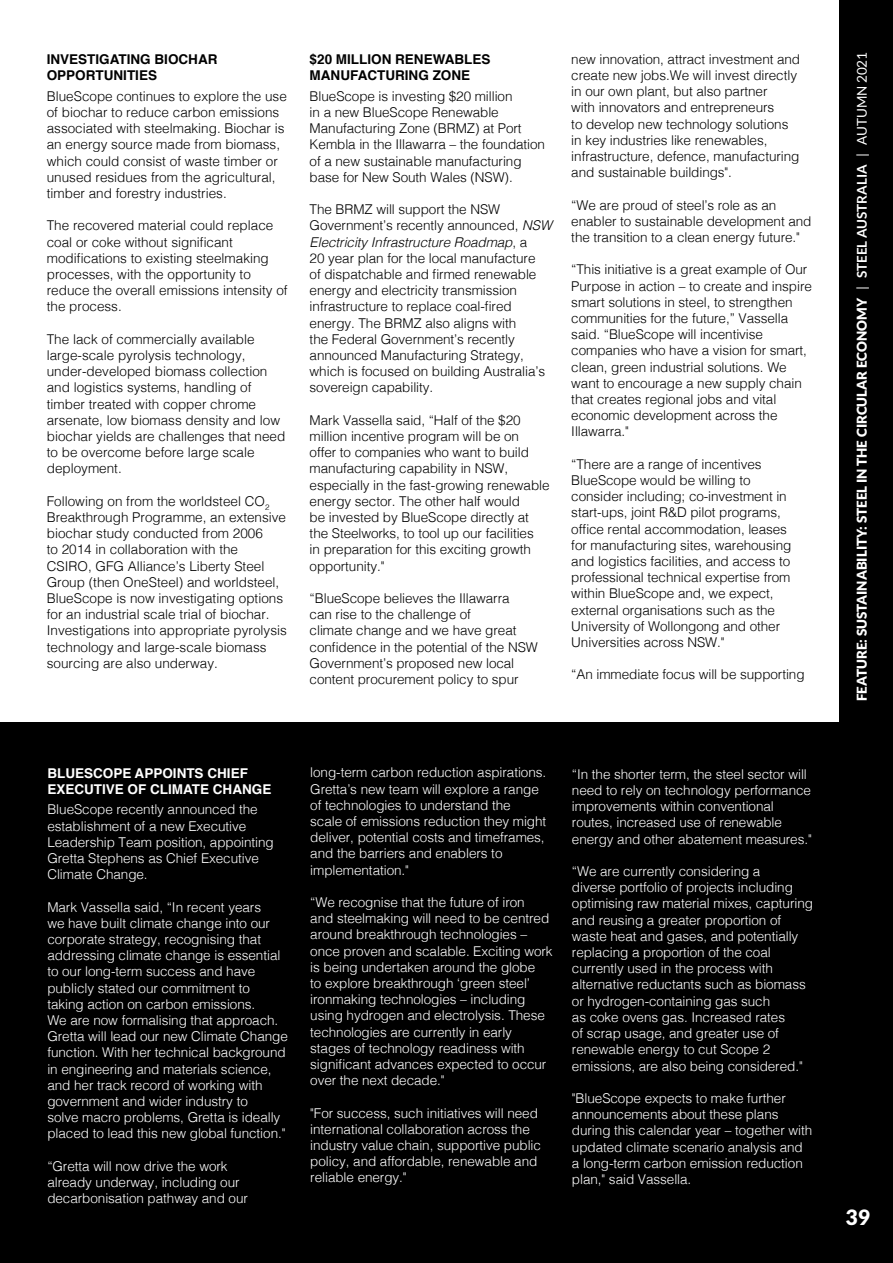
<style>
.page{position:relative;width:893px;height:1263px;background:#fff}
.page>*{position:absolute;margin:0;border:0;box-sizing:border-box;transform-origin:0 0}
.t1{font:900 21px "Lato";color:#fff}
.t2{font:300 13.5px/16.2px "Helvetica";letter-spacing:-.005em;color:#000}
.t3{font:300 13.5px/16.2px "Helvetica";letter-spacing:-.005em;color:#fff}
.t4{font:700 13.5px/16.2px "Helvetica";color:#000}
.t5{font:900 13.5px "Lato";color:#fff}
.t6{font:700 13.5px/16.2px "Helvetica";color:#fff}
.t7{font:700 13.5px "Lato";color:#fff}
.s1{font-style:italic}
.s2{font-weight:400}
</style>
<div class="page">
<div style="left:839px;top:0;width:54px;height:1263px;background:#000"></div>
<div style="left:0;top:723px;width:839px;height:540px;background:#000"></div>
<p class="t4" style="left:47px;top:51px;width:172px">INVESTIGATING BIOCHAR<br>OPPORTUNITIES</p>
<p class="t2" style="left:47px;top:87px;width:242px">BlueScope continues to explore the use of biochar to reduce carbon emissions associated with steelmaking. Biochar is an energy source made from biomass, which could consist of waste timber or unused residues from the agricultural, timber and forestry industries.</p>
<p class="t2" style="left:47px;top:217px;width:242px">The recovered material could replace coal or coke without significant modifications to existing steelmaking processes, with the opportunity to reduce the overall emissions intensity of the process.</p>
<p class="t2" style="left:47px;top:330px;width:240px">The lack of commercially available large-scale pyrolysis technology, under-developed biomass collection and logistics systems, handling of timber treated with copper chrome arsenate, low biomass density and low biochar yields are challenges that need to be overcome before large scale deployment.</p>
<p class="t2" style="left:47px;top:492px;width:242px">Following on from the worldsteel CO<sub>2<br></sub>Breakthrough Programme, an extensive biochar study conducted from 2006<br>to 2014 in collaboration with the<br>CSIRO, GFG Alliance’s Liberty Steel Group (then OneSteel) and worldsteel, BlueScope is now investigating options for an industrial scale trial of biochar.<br>Investigations into appropriate pyrolysis technology and large-scale biomass sourcing are also underway.</p>
<p class="t4" style="left:310px;top:51px;width:182px">$20 MILLION RENEWABLES<br>MANUFACTURING ZONE</p>
<p class="t2" style="left:310px;top:87px;width:237px">BlueScope is investing $20 million<br>in a new BlueScope Renewable Manufacturing Zone (BRMZ) at Port Kembla in the Illawarra – the foundation of a new sustainable manufacturing base for New South Wales (NSW).</p>
<p class="t2" style="left:310px;top:200px;width:244px">The BRMZ will support the NSW Government’s recently announced, <span class="s1">NSW Electricity Infrastructure Roadmap</span>, a<br>20 year plan for the local manufacture<br>of dispatchable and firmed renewable energy and electricity transmission infrastructure to replace coal-fired energy. The BRMZ also aligns with<br>the Federal Government’s recently announced Manufacturing Strategy, which is focused on building Australia’s sovereign capability.</p>
<p class="t2" style="left:310px;top:411px;width:241px">Mark Vassella said, “Half of the $20 million incentive program will be on<br>offer to companies who want to build manufacturing capability in NSW, especially in the fast-growing renewable energy sector. The other half would<br>be invested by BlueScope directly at the Steelworks, to tool up our facilities<br>in preparation for this exciting growth opportunity."</p>
<p class="t2" style="left:310px;top:589px;width:230px">“BlueScope believes the Illawarra<br>can rise to the challenge of<br>climate change and we have great confidence in the potential of the NSW Government’s proposed new local content procurement policy to spur</p>
<p class="t2" style="left:571px;top:50px;width:230px">new innovation, attract investment and create new jobs.We will invest directly in our own plant, but also partner<br>with innovators and entrepreneurs<br>to develop new technology solutions in key industries like renewables, infrastructure, defence, manufacturing and sustainable buildings".</p>
<p class="t2" style="left:571px;top:196px;width:242px">“We are proud of steel’s role as an enabler to sustainable development and the transition to a clean energy future."</p>
<p class="t2" style="left:571px;top:260px;width:242px">“This initiative is a great example of Our Purpose in action – to create and inspire smart solutions in steel, to strengthen communities for the future,” Vassella said. “BlueScope will incentivise companies who have a vision for smart, clean, green industrial solutions. We want to encourage a new supply chain that creates regional jobs and vital economic development across the Illawarra."</p>
<p class="t2" style="left:571px;top:455px;width:221px">“There are a range of incentives BlueScope would be willing to consider including; co-investment in start-ups, joint R&amp;D pilot programs, office rental accommodation, leases for manufacturing sites, warehousing and logistics facilities, and access to professional technical expertise from within BlueScope and, we expect, external organisations such as the University of Wollongong and other Universities across NSW."</p>
<p class="t2" style="left:571px;top:665px;width:235px">“An immediate focus will be supporting</p>
<p class="t6" style="left:47px;top:765px;width:226px">BLUESCOPE APPOINTS CHIEF<br>EXECUTIVE OF CLIMATE CHANGE</p>
<p class="t3" style="left:47px;top:800px;width:228px">BlueScope recently announced the establishment of a new Executive<br>Leadership Team position, appointing<br>Gretta Stephens as Chief Executive<br>Climate Change.</p>
<p class="t3" style="left:47px;top:898px;width:242px">Mark Vassella said, “In recent years<br>we have built climate change into our corporate strategy, recognising that addressing climate change is essential to our long-term success and have publicly stated our commitment to taking action on carbon emissions.<br>We are now formalising that approach.<br>Gretta will lead our new Climate Change function. With her technical background in engineering and materials science, and her track record of working with government and wider industry to<br>solve macro problems, Gretta is ideally placed to lead this new global function."</p>
<p class="t3" style="left:47px;top:1157px;width:202px">“Gretta will now drive the work already underway, including our decarbonisation pathway and our</p>
<p class="t3" style="left:310px;top:763px;width:238px">long-term carbon reduction aspirations.<br>Gretta’s new team will explore a range of technologies to understand the<br>scale of emissions reduction they might deliver, potential costs and timeframes, and the barriers and enablers to implementation."</p>
<p class="t3" style="left:310px;top:893px;width:244px">“We recognise that the future of iron<br>and steelmaking will need to be centred around breakthrough technologies – once proven and scalable. Exciting work is being undertaken around the globe<br>to explore breakthrough ‘green steel’ ironmaking technologies – including using hydrogen and electrolysis. These technologies are currently in early stages of technology readiness with significant advances expected to occur over the next decade."</p>
<p class="t3" style="left:310px;top:1104px;width:232px">"For success, such initiatives will need international collaboration across the industry value chain, supportive public policy, and affordable, renewable and reliable energy."</p>
<p class="t3" style="left:572px;top:765px;width:241px">“In the shorter term, the steel sector will need to rely on technology performance improvements within conventional routes, increased use of renewable energy and other abatement measures."</p>
<p class="t3" style="left:572px;top:862px;width:243px">“We are currently considering a<br>diverse portfolio of projects including optimising raw material mixes, capturing and reusing a greater proportion of waste heat and gases, and potentially replacing a proportion of the coal currently used in the process with alternative reductants such as biomass or hydrogen-containing gas such<br>as coke ovens gas. Increased rates<br>of scrap usage, and greater use of renewable energy to cut Scope 2 emissions, are also being considered."</p>
<p class="t3" style="left:572px;top:1089px;width:242px">"BlueScope expects to make further announcements about these plans during this calendar year – together with updated climate scenario analysis and a long-term carbon emission reduction plan," said Vassella.</p>
<p class="t7" style="left:854px;top:290px;width:240px;rotate:-90deg"><span class="s2">|</span> STEEL AUSTRALIA <span class="s2">| AUTUMN 2021</span></p>
<p class="t5" style="left:854px;top:701px;width:405px;rotate:-90deg">FEATURE: SUSTAINABILITY: STEEL IN THE CIRCULAR ECONOMY</p>
<h1 class="t1" style="left:845px;top:1204px;width:26px">39</h1>
</div>
